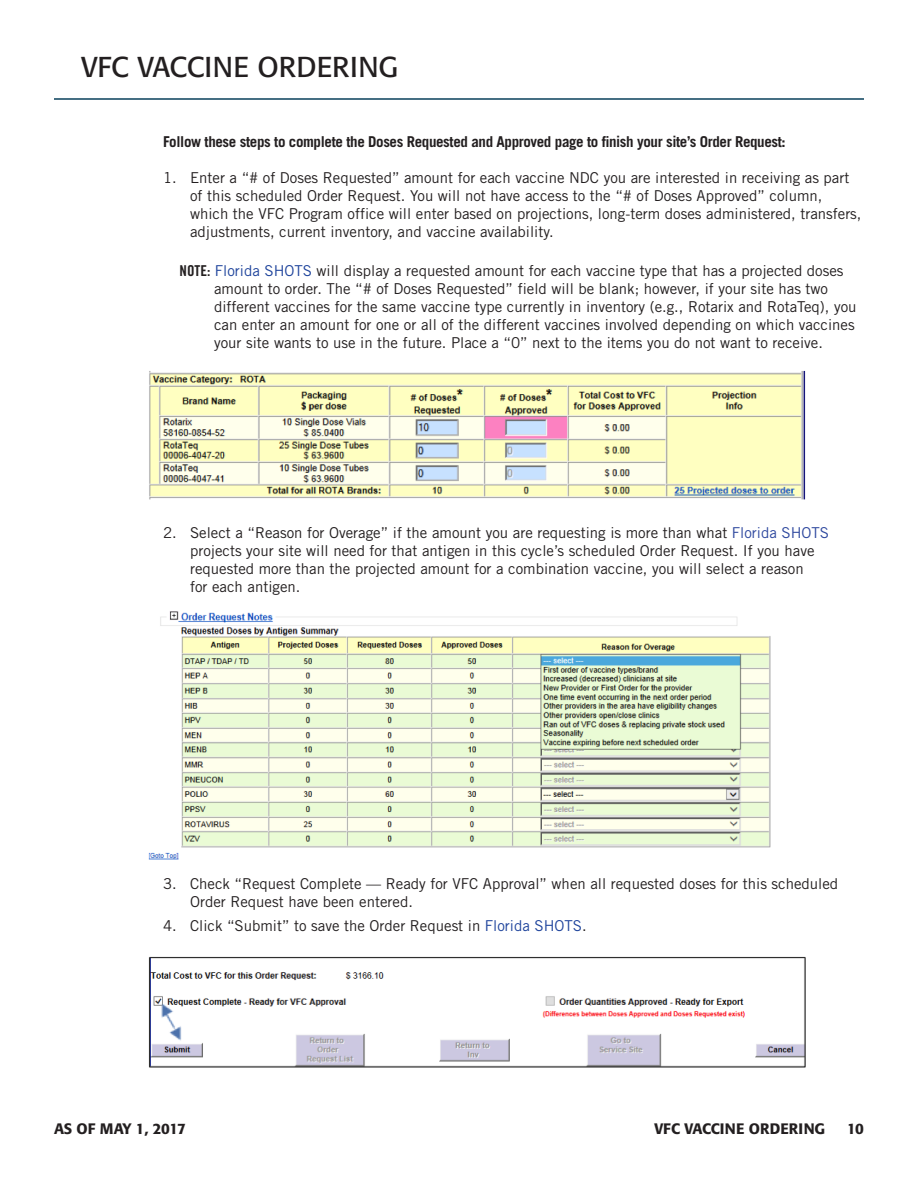
<style>
.page{position:relative;width:918px;height:1188px;background:#fff}
.page>*{position:absolute;margin:0;border:0;box-sizing:border-box;transform-origin:0 0}
.t1{font:28.5px "Formata";color:#231f20}
.t2{font:15px/18px "Trade Gothic";color:#231f20}
.t3{font:700 15px "Trade Gothic";letter-spacing:-.025em;color:#231f20}
.t4{font:500 15px "Formata";color:#231f20}
.t5{font:500 15px "Formata";letter-spacing:-.02em;color:#231f20}
.s1{font-family:"Trade Gothic Bold Cond Twenty"}
.s2{color:#1f449c}
.s3{color:#2e489e}
</style>
<div class="page">
<hr style="left:54px;top:98px;width:810px;height:2px;background:#09405b">
<img style="left:149px;top:371px;width:657px;height:128px">
<img style="left:149px;top:611px;width:622px;height:249px">
<img style="left:148px;top:956px;width:658px;height:112px">
<img style="left:152px;top:997px;width:36px;height:50px">
<h1 class="t1" style="left:81px;top:49px;width:319px">VFC VACCINE ORDERING</h1>
<p class="t3" style="left:163px;top:132px;width:624px">Follow these steps to complete the Doses Requested and Approved page to finish your site’s Order Request:</p>
<p class="t2" style="left:163px;top:168px;width:15px">1.</p>
<p class="t2" style="left:190px;top:168px;width:673px">Enter a “# of Doses Requested” amount for each vaccine NDC you are interested in receiving as part of this scheduled Order Request. You will not have access to the “# of Doses Approved” column, which the VFC Program office will enter based on projections, long-term doses administered, transfers, adjustments, current inventory, and vaccine availability.</p>
<p class="t2" style="left:214px;top:261px;width:644px;text-indent:-34px"><span class="s1">NOTE:</span> <span class="s2">Florida SHOTS</span> will display a requested amount for each vaccine type that has a projected doses amount to order. The “# of Doses Requested” field will be blank; however, if your site has two different vaccines for the same vaccine type currently in inventory (e.g., Rotarix and RotaTeq), you can enter an amount for one or all of the different vaccines involved depending on which vaccines your site wants to use in the future. Place a “0” next to the items you do not want to receive.</p>
<p class="t2" style="left:163px;top:523px;width:15px">2.</p>
<p class="t2" style="left:190px;top:523px;width:641px">Select a “Reason for Overage” if the amount you are requesting is more than what <span class="s3">Florida SHOTS </span>projects your site will need for that antigen in this cycle’s scheduled Order Request. If you have requested more than the projected amount for a combination vaccine, you will select a reason<br>for each antigen.</p>
<p class="t2" style="left:190px;top:874px;width:650px;text-indent:-27px">3. Check “Request Complete — Ready for VFC Approval” when all requested doses for this scheduled<br>Order Request have been entered.</p>
<p class="t2" style="left:163px;top:917px;width:15px">4.</p>
<p class="t2" style="left:190px;top:917px;width:398px">Click “Submit” to save the Order Request in <span class="s2">Florida SHOTS</span>.</p>
<p class="t5" style="left:54px;top:1119px;width:133px">AS OF MAY 1, 2017</p>
<p class="t4" style="left:655px;top:1119px;width:172px">VFC VACCINE ORDERING</p>
<p class="t4" style="left:847px;top:1119px;width:18px">10</p>
</div>
